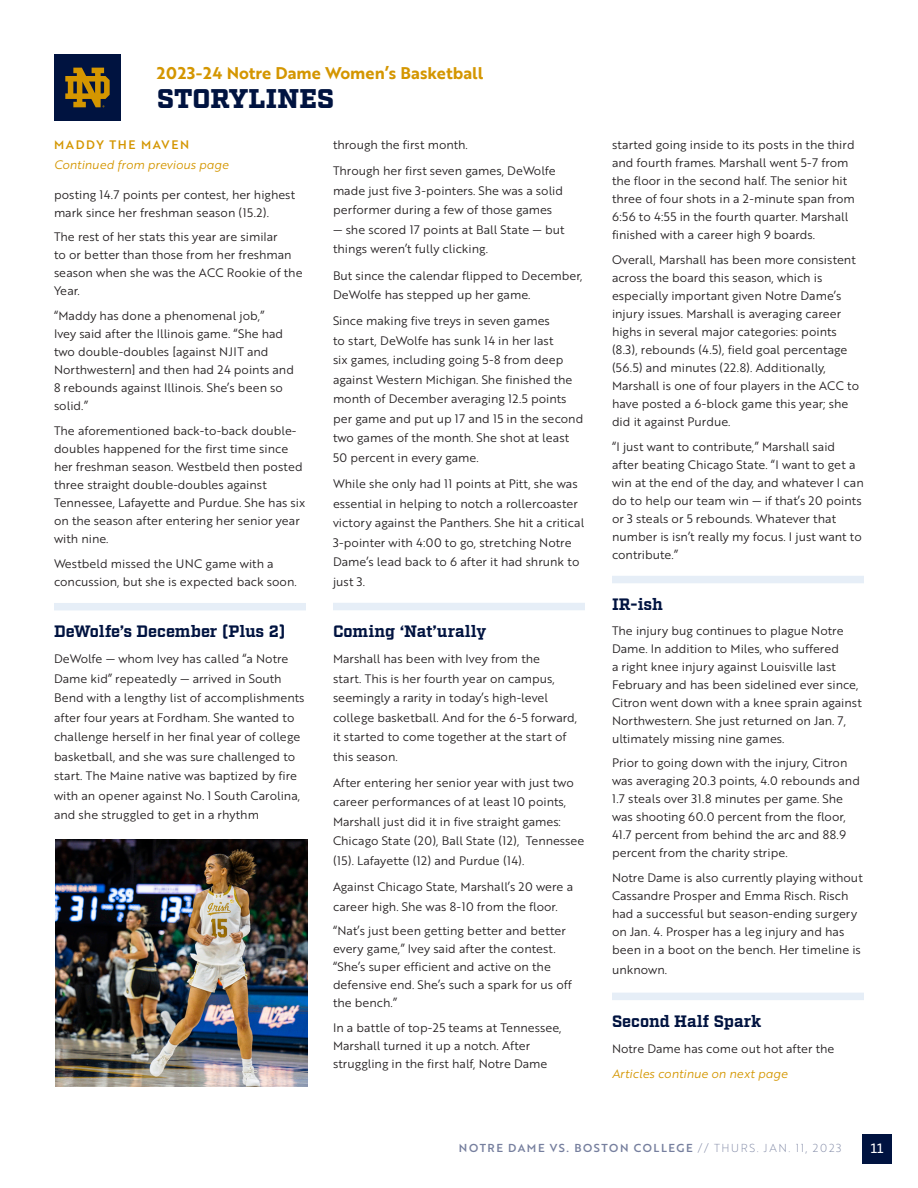
<style>
.page{position:relative;width:918px;height:1188px;background:#fff}
.page>*{position:absolute;margin:0;border:0;box-sizing:border-box;transform-origin:0 0}
.t1{font:900 27px "Factoria";color:#001340}
.t2{font:700 16.5px "Factoria";letter-spacing:-.005em;color:#001340}
.t3{font:16.5px "Brother 1816 Bold";color:#d49600}
.t4{font:500 13.5px "Factoria";color:#fff}
.t5{font:12px/18px "Brother 1816 Book";color:#231f20}
.t6{font:12px "Brother 1816 Book Italic";color:#d49600}
.t7{font:12px "Brother 1816 Medium";letter-spacing:.14em;color:#d49600}
.t8{font:11.25px "Brother 1816 Medium";letter-spacing:.14em;color:#767f9e}
.s1{font-family:"Brother 1816 Thin"}
</style>
<div class="page">
<div style="left:863px;top:1134px;width:29px;height:29px;background:#001340"></div>
<div style="left:54px;top:54px;width:67px;height:67px;background:#001340"></div>
<svg style="left:65px;top:68px;width:45px;height:39px"></svg>
<div style="left:54px;top:603px;width:252px;height:7px;background:#e6eef7"></div>
<div style="left:333px;top:603px;width:252px;height:7px;background:#e6eef7"></div>
<div style="left:612px;top:576px;width:252px;height:7px;background:#e6eef7"></div>
<div style="left:612px;top:993px;width:252px;height:7px;background:#e6eef7"></div>
<img style="left:55px;top:839px;width:253px;height:247px">
<h2 class="t3" style="left:157px;top:60px;width:328px">2023-24 Notre Dame Women’s Basketball</h2>
<p class="t1" style="left:157px;top:83px;width:179px">STORYLINES</p>
<p class="t7" style="left:54px;top:136px;width:137px">MADDY THE MAVEN</p>
<p class="t6" style="left:54px;top:155px;width:176px">Continued from previous page</p>
<p class="t5" style="left:54px;top:185px;width:243px">posting 14.7 points per contest, her highest mark since her freshman season (15.2).</p>
<p class="t5" style="left:54px;top:228px;width:250px">The rest of her stats this year are similar<br>to or better than those from her freshman season when she was the ACC Rookie of the<br>Year.</p>
<p class="t5" style="left:54px;top:306px;width:242px">“Maddy has done a phenomenal job,”<br>Ivey said after the Illinois game. “She had two double-doubles [against NJIT and Northwestern] and then had 24 points and 8 rebounds against Illinois. She’s been so solid.”</p>
<p class="t5" style="left:54px;top:421px;width:253px">The aforementioned back-to-back double&shy;doubles happened for the first time since her freshman season. Westbeld then posted three straight double-doubles against Tennessee, Lafayette and Purdue. She has six on the season after entering her senior year with nine.</p>
<p class="t5" style="left:54px;top:554px;width:244px">Westbeld missed the UNC game with a concussion, but she is expected back soon.</p>
<p class="t2" style="left:54px;top:621px;width:233px">DeWolfe’s December (Plus 2)</p>
<p class="t5" style="left:54px;top:649px;width:252px;line-height:19.5px">DeWolfe — whom Ivey has called “a Notre Dame kid” repeatedly — arrived in South Bend with a lengthy list of accomplishments after four years at Fordham. She wanted to challenge herself in her final year of college basketball, and she was sure challenged to start. The Maine native was baptized by fire with an opener against No. 1 South Carolina, and she struggled to get in a rhythm</p>
<p class="t5" style="left:333px;top:135px;width:136px">through the first month.</p>
<p class="t5" style="left:333px;top:161px;width:232px;line-height:19.5px">Through her first seven games, DeWolfe made just five 3-pointers. She was a solid performer during a few of those games</p>
<p class="t5" style="left:333px;top:219px;width:233px;line-height:19.5px">— she scored 17 points at Ball State — but things weren’t fully clicking.</p>
<p class="t5" style="left:333px;top:265px;width:251px;line-height:19.5px">But since the calendar flipped to December,<br>DeWolfe has stepped up her game.</p>
<p class="t5" style="left:333px;top:311px;width:252px;line-height:19.5px">Since making five treys in seven games<br>to start, DeWolfe has sunk 14 in her last<br>six games, including going 5-8 from deep against Western Michigan. She finished the month of December averaging 12.5 points per game and put up 17 and 15 in the second two games of the month. She shot at least 50 percent in every game.</p>
<p class="t5" style="left:333px;top:474px;width:253px;line-height:19.5px">While she only had 11 points at Pitt, she was essential in helping to notch a rollercoaster victory against the Panthers. She hit a critical 3-pointer with 4:00 to go, stretching Notre Dame’s lead back to 6 after it had shrunk to just 3.</p>
<p class="t2" style="left:333px;top:621px;width:155px">Coming ‘Nat’urally</p>
<p class="t5" style="left:333px;top:649px;width:246px;line-height:19.5px">Marshall has been with Ivey from the<br>start. This is her fourth year on campus, seemingly a rarity in today’s high-level college basketball. And for the 6-5 forward, it started to come together at the start of this season.</p>
<p class="t5" style="left:333px;top:772px;width:253px;line-height:19.5px">After entering her senior year with just two career performances of at least 10 points, Marshall just did it in five straight games:<br>Chicago State (20), Ball State (12), Tennessee (15). Lafayette (12) and Purdue (14).</p>
<p class="t5" style="left:333px;top:877px;width:242px;line-height:19.5px">Against Chicago State, Marshall’s 20 were a career high. She was 8-10 from the floor.</p>
<p class="t5" style="left:333px;top:922px;width:240px">“Nat’s just been getting better and better every game,” Ivey said after the contest. “She’s super efficient and active on the defensive end. She’s such a spark for us off the bench.”</p>
<p class="t5" style="left:333px;top:1018px;width:230px">In a battle of top-25 teams at Tennessee,<br>Marshall turned it up a notch. After struggling in the first half, Notre Dame</p>
<p class="t5" style="left:612px;top:135px;width:244px">started going inside to its posts in the third and fourth frames. Marshall went 5-7 from the floor in the second half. The senior hit three of four shots in a 2-minute span from 6:56 to 4:55 in the fourth quarter. Marshall finished with a career high 9 boards.</p>
<p class="t5" style="left:612px;top:250px;width:249px">Overall, Marshall has been more consistent across the board this season, which is especially important given Notre Dame’s injury issues. Marshall is averaging career highs in several major categories: points (8.3), rebounds (4.5), field goal percentage (56.5) and minutes (22.8). Additionally, Marshall is one of four players in the ACC to have posted a 6-block game this year; she did it against Purdue.</p>
<p class="t5" style="left:612px;top:437px;width:253px">“I just want to contribute,” Marshall said after beating Chicago State. “I want to get a win at the end of the day, and whatever I can do to help our team win — if that’s 20 points or 3 steals or 5 rebounds. Whatever that number is isn’t really my focus. I just want to contribute.”</p>
<p class="t2" style="left:612px;top:594px;width:53px">IR-ish</p>
<p class="t5" style="left:612px;top:621px;width:251px">The injury bug continues to plague Notre Dame. In addition to Miles, who suffered<br>a right knee injury against Louisville last February and has been sidelined ever since, Citron went down with a knee sprain against Northwestern. She just returned on Jan. 7, ultimately missing nine games.</p>
<p class="t5" style="left:612px;top:754px;width:250px">Prior to going down with the injury, Citron was averaging 20.3 points, 4.0 rebounds and 1.7 steals over 31.8 minutes per game. She was shooting 60.0 percent from the floor, 41.7 percent from behind the arc and 88.9 percent from the charity stripe.</p>
<p class="t5" style="left:612px;top:868px;width:252px">Notre Dame is also currently playing without Cassandre Prosper and Emma Risch. Risch had a successful but season-ending surgery on Jan. 4. Prosper has a leg injury and has been in a boot on the bench. Her timeline is</p>
<p class="t5" style="left:612px;top:960px;width:57px">unknown.</p>
<p class="t2" style="left:612px;top:1011px;width:151px">Second Half Spark</p>
<p class="t5" style="left:612px;top:1039px;width:224px">Notre Dame has come out hot after the</p>
<p class="t6" style="left:612px;top:1065px;width:177px">Articles continue on next page</p>
<p class="t8" style="left:459px;top:1140px;width:384px">NOTRE DAME VS. BOSTON COLLEGE <span class="s1">// THURS. JAN. 11, 2023</span></p>
<p class="t4" style="left:871px;top:1140px;width:14px">11</p>
</div>
